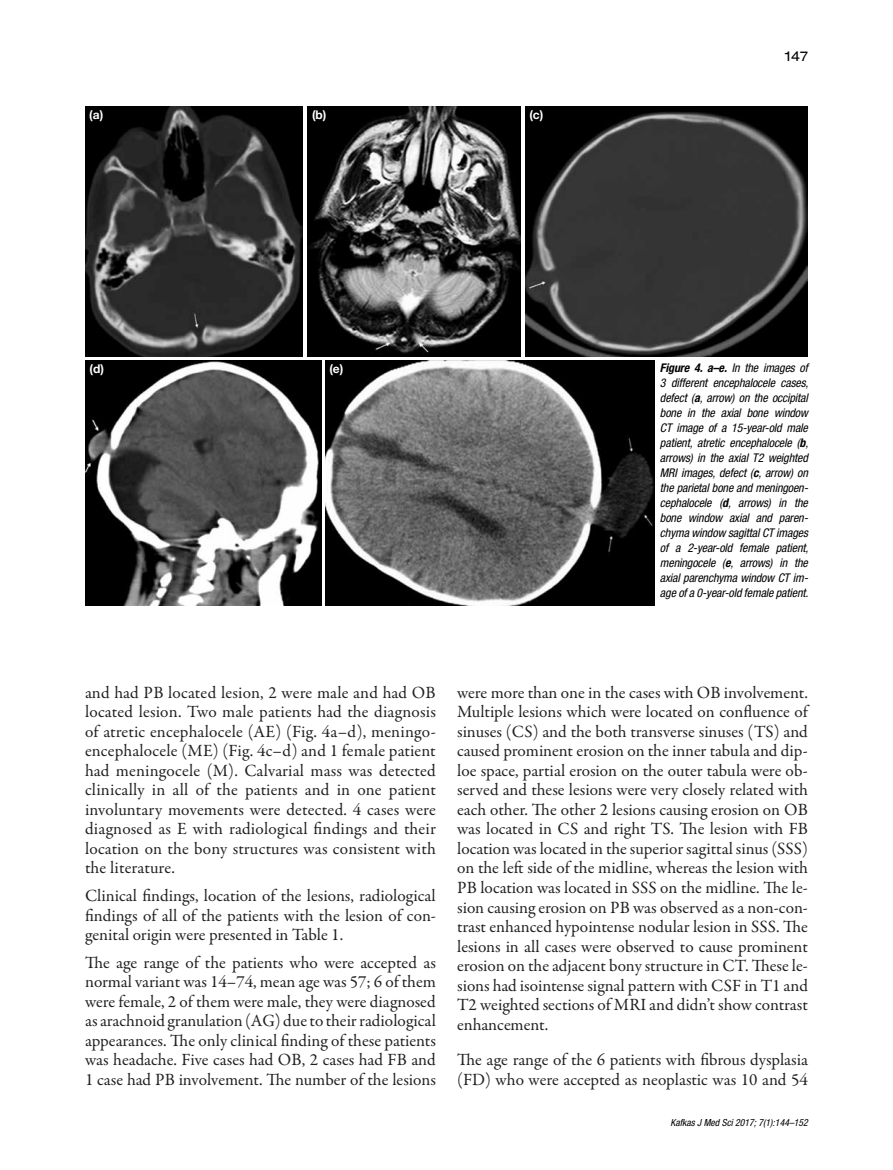
<style>
.page{position:relative;width:893px;height:1170px;background:#fff}
.page>*{position:absolute;margin:0;border:0;box-sizing:border-box;transform-origin:0 0}
.t1{font:17.25px/19.5px "Garamond Premr Pro";color:#231f20;text-align:justify}
.t2{font:expanded 13.5px "Helvetica Neue LT Pro";color:#000}
.t3{font:italic condensed 12px/15px "Helvetica Neue LT Pro";letter-spacing:-.01em;color:#000;text-align:justify}
.t4{font:700 12px "Helvetica Neue LT Pro";color:#fff}
.t5{font:italic condensed 9.75px "Helvetica Neue LT Pro";color:#000}
.s1{font-weight:700}
</style>
<div class="page">
<img style="left:85px;top:106px;width:217px;height:250px">
<img style="left:308px;top:106px;width:213px;height:250px">
<img style="left:525px;top:106px;width:283px;height:250px">
<img style="left:85px;top:360px;width:236px;height:245px">
<img style="left:325px;top:360px;width:330px;height:245px">
<p class="t4" style="left:89px;top:108px;width:15px">(a)</p>
<p class="t4" style="left:312px;top:108px;width:16px">(b)</p>
<p class="t4" style="left:529px;top:108px;width:15px">(c)</p>
<p class="t4" style="left:90px;top:361px;width:16px">(d)</p>
<p class="t4" style="left:329px;top:361px;width:15px">(e)</p>
<p class="t2" style="left:785px;top:48px;width:25px">147</p>
<p class="t3" style="left:660px;top:361px;width:150px"><span class="s1">Figure 4. a–e.</span> In the images of 3 different encephalocele cases, defect (<span class="s1">a</span>, arrow) on the occipital bone in the axial bone window CT image of a 15-year-old male patient, atretic encephalocele (<span class="s1">b</span>, arrows) in the axial T2 weighted MRI images, defect (<span class="s1">c</span>, arrow) on the parietal bone and meningoen&shy;cephalocele (<span class="s1">d</span>, arrows) in the bone window axial and paren&shy;chyma window sagittal CT images of a 2-year-old female patient, meningocele (<span class="s1">e</span>, arrows) in the axial parenchyma window CT im&shy;age of a 0-year-old female patient.</p>
<p class="t1" style="left:85px;top:683px;width:352px">and had PB located lesion, 2 were male and had OB located lesion. Two male patients had the diagnosis of atretic encephalocele (AE) (Fig. 4a–d), meningo&shy;encephalocele (ME) (Fig. 4c–d) and 1 female patient had meningocele (M). Calvarial mass was detected clinically in all of the patients and in one patient involuntary movements were detected. 4 cases were diagnosed as E with radiological findings and their location on the bony structures was consistent with the literature.</p>
<p class="t1" style="left:85px;top:886px;width:352px">Clinical findings, location of the lesions, radiological findings of all of the patients with the lesion of con&shy;genital origin were presented in Table 1.</p>
<p class="t1" style="left:85px;top:952px;width:352px">The age range of the patients who were accepted as normal variant was 14–74, mean age was 57; 6 of them were female, 2 of them were male, they were diagnosed as arachnoid granulation (AG) due to their radiological appearances. The only clinical finding of these patients was headache. Five cases had OB, 2 cases had FB and 1 case had PB involvement. The number of the lesions</p>
<p class="t1" style="left:457px;top:683px;width:352px">were more than one in the cases with OB involvement.<br>Multiple lesions which were located on confluence of sinuses (CS) and the both transverse sinuses (TS) and caused prominent erosion on the inner tabula and dip&shy;loe space, partial erosion on the outer tabula were ob&shy;served and these lesions were very closely related with each other. The other 2 lesions causing erosion on OB was located in CS and right TS. The lesion with FB location was located in the superior sagittal sinus (SSS) on the left side of the midline, whereas the lesion with PB location was located in SSS on the midline. The le&shy;sion causing erosion on PB was observed as a non-con&shy;trast enhanced hypointense nodular lesion in SSS. The lesions in all cases were observed to cause prominent erosion on the adjacent bony structure in CT. These le&shy;sions had isointense signal pattern with CSF in T1 and T2 weighted sections of MRI and didn’t show contrast enhancement.</p>
<p class="t1" style="left:457px;top:1050px;width:352px">The age range of the 6 patients with fibrous dysplasia (FD) who were accepted as neoplastic was 10 and 54</p>
<p class="t5" style="left:671px;top:1116px;width:139px">Kafkas J Med Sci 2017; 7(1):144–152</p>
</div>
